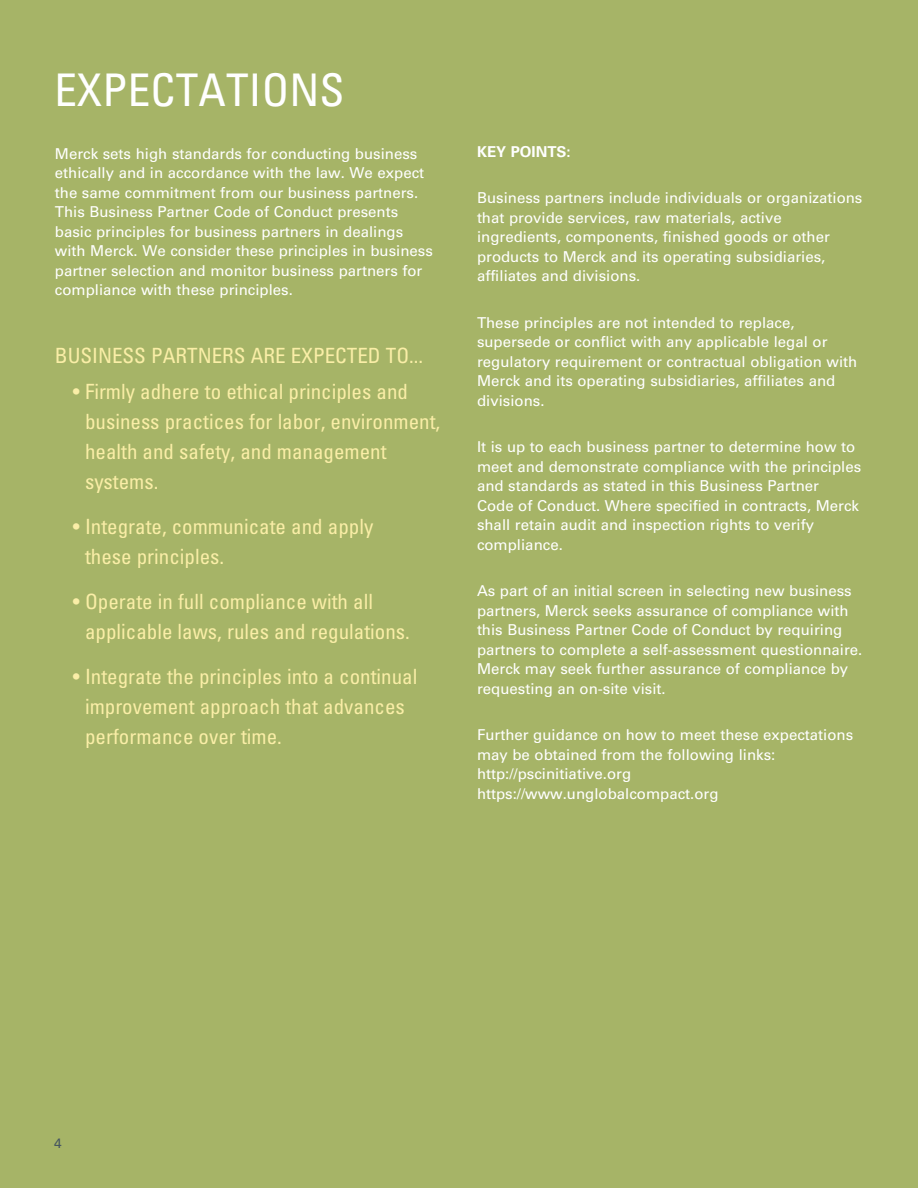
<style>
.page{position:relative;width:918px;height:1188px;background:#a6b467}
.page>*{position:absolute;margin:0;border:0;box-sizing:border-box;transform-origin:0 0}
.t1{font:condensed 45px "Univers LT Std";letter-spacing:.005em;color:#fff}
.t2{font:condensed 21px/30px "Univers LT Std";color:#faeea7}
.t3{font:15px/19.5px "Univers LT Std";color:#fff}
.t4{font:700 15px "Univers LT Std";color:#fff}
.t5{font:13.5px "Univers LT Std";color:#455560}
</style>
<div class="page">
<h1 class="t1" style="left:55px;top:62px;width:292px">EXPECTATIONS</h1>
<p class="t3" style="left:55px;top:144px;width:379px">Merck sets high standards for conducting business ethically and in accordance with the law. We expect the same commitment from our business partners.<br>This Business Partner Code of Conduct presents basic principles for business partners in dealings with Merck. We consider these principles in business partner selection and monitor business partners for compliance with these principles.</p>
<h2 class="t2" style="left:55px;top:340px;width:370px">BUSINESS PARTNERS ARE EXPECTED TO...</h2>
<h2 class="t2" style="left:85px;top:376px;width:357px;text-indent:-12px">• Firmly adhere to ethical principles and business practices for labor, environment, health and safety, and management systems.</h2>
<h2 class="t2" style="left:85px;top:511px;width:290px;text-indent:-12px">• Integrate, communicate and apply these principles.</h2>
<h2 class="t2" style="left:85px;top:586px;width:326px;text-indent:-12px">• Operate in full compliance with all applicable laws, rules and regulations.</h2>
<h2 class="t2" style="left:85px;top:661px;width:334px;text-indent:-12px">• Integrate the principles into a continual improvement approach that advances performance over time.</h2>
<p class="t4" style="left:477px;top:143px;width:95px">KEY POINTS:</p>
<p class="t3" style="left:477px;top:188px;width:387px">Business partners include individuals or organizations that provide services, raw materials, active ingredients, components, finished goods or other products to Merck and its operating subsidiaries, affiliates and divisions.</p>
<p class="t3" style="left:477px;top:313px;width:382px">These principles are not intended to replace, supersede or conflict with any applicable legal or regulatory requirement or contractual obligation with Merck and its operating subsidiaries, affiliates and divisions.</p>
<p class="t3" style="left:477px;top:437px;width:386px">It is up to each business partner to determine how to meet and demonstrate compliance with the principles and standards as stated in this Business Partner<br>Code of Conduct. Where specified in contracts, Merck shall retain audit and inspection rights to verify compliance.</p>
<p class="t3" style="left:477px;top:581px;width:387px">As part of an initial screen in selecting new business partners, Merck seeks assurance of compliance with this Business Partner Code of Conduct by requiring partners to complete a self-assessment questionnaire.<br>Merck may seek further assurance of compliance by requesting an on-site visit.</p>
<p class="t3" style="left:477px;top:725px;width:378px">Further guidance on how to meet these expectations may be obtained from the following links: http://pscinitiative.org https://www.unglobalcompact.org</p>
<p class="t5" style="left:54px;top:1135px;width:9px">4</p>
</div>
